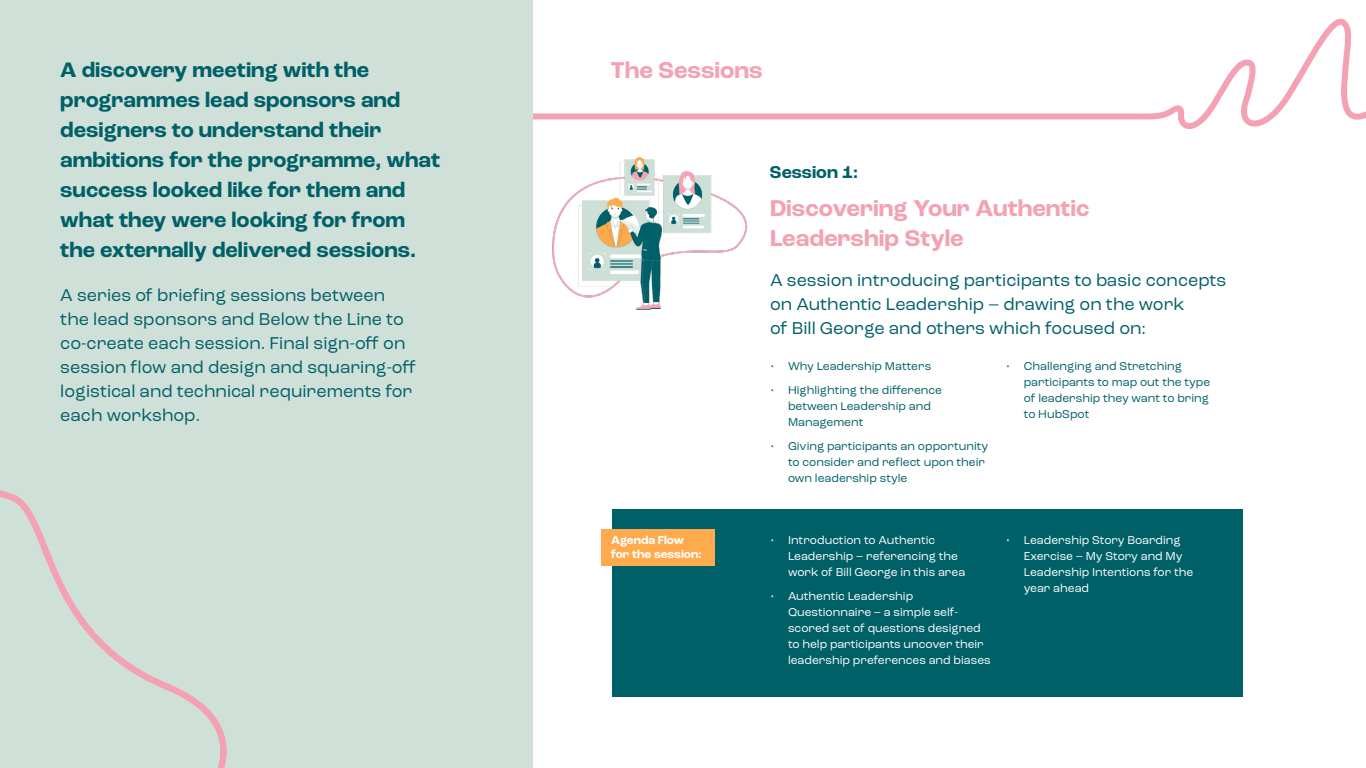
<style>
.page{position:relative;width:1366px;height:768px;background:#fff}
.page>*{position:absolute;margin:0;border:0;box-sizing:border-box;transform-origin:0 0}
.t1{font:700 24px/30px "Roc Grotesk";color:#f3a1b3}
.t2{font:700 22px/30px "Roc Grotesk";color:#006068}
.t3{font:18px/24px "Roc Grotesk";color:#006068}
.t4{font:700 18px "Roc Grotesk";color:#006068}
.t5{font:12px/16px "Roc Grotesk";color:#fff}
.t6{font:12px/16px "Roc Grotesk";color:#006068}
.t7{font:700 12px/14px "Roc Grotesk";color:#fff}
</style>
<div class="page">
<svg style="left:533px;top:18px;width:833px;height:111px"></svg>
<div style="left:0;top:0;width:533px;height:768px;background:#cfe0d8"></div>
<div style="left:612px;top:510px;width:631px;height:187px;background:#006068"></div>
<div style="left:601px;top:529px;width:114px;height:37px;background:#ffaa4d"></div>
<img style="left:552px;top:157px;width:196px;height:153px">
<svg style="left:0;top:490px;width:227px;height:278px"></svg>
<p class="t2" style="left:60px;top:55px;width:381px">A discovery meeting with the programmes lead sponsors and designers to understand their ambitions for the programme, what success looked like for them and what they were looking for from the externally delivered sessions.</p>
<p class="t3" style="left:60px;top:283px;width:357px">A series of briefing sessions between the lead sponsors and Below the Line to co-create each session. Final sign-off on session flow and design and squaring-off logistical and technical requirements for each workshop.</p>
<h1 class="t1" style="left:611px;top:56px;width:153px">The Sessions</h1>
<p class="t7" style="left:611px;top:534px;width:92px">Agenda Flow for the session:</p>
<p class="t4" style="left:770px;top:161px;width:89px">Session 1:</p>
<h1 class="t1" style="left:770px;top:194px;width:321px">Discovering Your Authentic<br>Leadership Style</h1>
<p class="t3" style="left:770px;top:268px;width:458px">A session introducing participants to basic concepts on Authentic Leadership – drawing on the work<br>of Bill George and others which focused on:</p>
<p class="t6" style="left:770px;top:358px;width:163px">• Why Leadership Matters</p>
<p class="t6" style="left:788px;top:382px;width:156px;text-indent:-18px">• Highlighting the difference between Leadership and<br>Management</p>
<p class="t6" style="left:788px;top:438px;width:202px;text-indent:-18px">• Giving participants an opportunity to consider and reflect upon their own leadership style</p>
<p class="t6" style="left:1024px;top:358px;width:188px;text-indent:-18px">• Challenging and Stretching participants to map out the type of leadership they want to bring to HubSpot</p>
<p class="t5" style="left:788px;top:532px;width:179px;text-indent:-18px">• Introduction to Authentic<br>Leadership – referencing the work of Bill George in this area</p>
<p class="t5" style="left:788px;top:588px;width:204px;text-indent:-18px">• Authentic Leadership<br>Questionnaire – a simple self&shy;scored set of questions designed to help participants uncover their leadership preferences and biases</p>
<p class="t5" style="left:1024px;top:532px;width:171px;text-indent:-18px">• Leadership Story Boarding<br>Exercise – My Story and My<br>Leadership Intentions for the year ahead</p>
</div>
